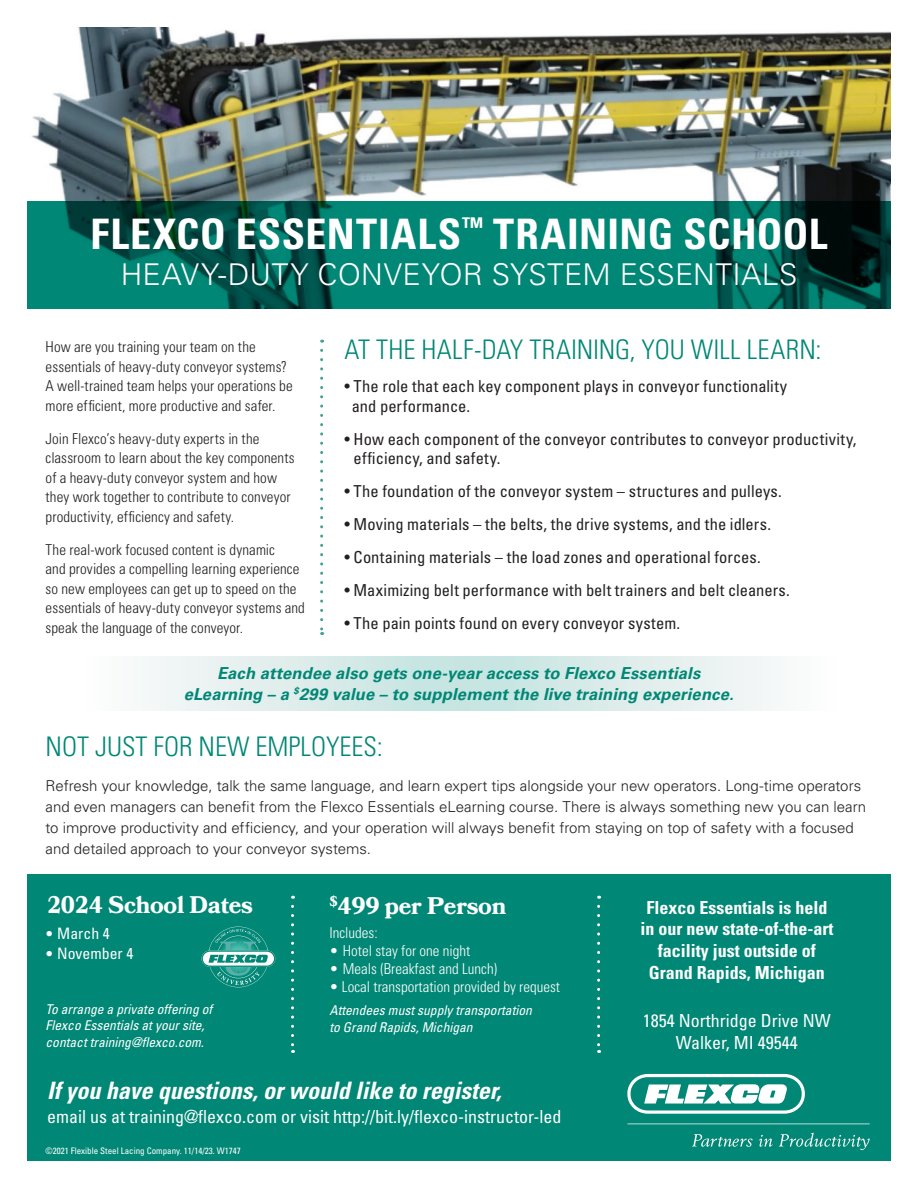
<style>
.page{position:relative;width:918px;height:1188px;background:#fff}
.page>*{position:absolute;margin:0;border:0;box-sizing:border-box;transform-origin:0 0}
.t1{font:700 condensed 42px "Univers LT Std";letter-spacing:.015em;color:#fff}
.t2{font:300 30px "Univers LT Std";letter-spacing:.015em;color:#fff}
.t3{font:300 condensed 27px "Univers LT Std";color:#008775}
.t4{font:italic 700 condensed 24px "Univers LT Std";color:#fff}
.t5{font:700 24px "Bookmania";letter-spacing:-.01em;color:#fff}
.t6{font:condensed 18px/21.6px "Univers LT Std";color:#fff;text-align:center}
.t7{font:700 condensed 18px/21.6px "Univers LT Std";color:#fff;text-align:center}
.t8{font:condensed 16.5px/19.5px "Univers LT Std";letter-spacing:.005em;color:#231f20}
.t9{font:italic 700 16.5px/21px "Univers LT Std";letter-spacing:.01em;color:#008775;text-align:center}
.t10{font:condensed 15.75px "Univers LT Std";color:#fff}
.t11{font:300 condensed 15px/19.5px "Univers LT Std";letter-spacing:.01em;color:#231f20}
.t12{font:300 15px/21px "Univers LT Std";color:#231f20}
.t13{font:300 condensed 15px "Univers LT Std";color:#fff}
.t14{font:italic condensed 13.5px/16.2px "Univers LT Std";color:#fff}
.t15{font:condensed 9px "Univers LT Std";color:#fff}
.s1{font-weight:300;font-size:15px}
</style>
<div class="page">
<img style="left:31px;top:27px;width:860px;height:174px">
<div style="left:27px;top:875px;width:864px;height:286px;background:#008775"></div>
<svg style="left:320px;top:350px;width:3px;height:285px"></svg>
<svg style="left:627px;top:1074px;width:178px;height:40px"></svg>
<svg style="left:692px;top:1134px;width:61px;height:13px"></svg>
<svg style="left:759px;top:1135px;width:14px;height:12px"></svg>
<svg style="left:779px;top:1133px;width:91px;height:17px"></svg>
<svg style="left:627px;top:1124px;width:243px;height:1px"></svg>
<svg style="left:27px;top:201px;width:864px;height:108px;background:#006c5f"></svg>
<svg style="left:145px;top:657px;width:632px;height:53px;background:#dcecea"></svg>
<svg style="left:291px;top:906px;width:3px;height:147px"></svg>
<svg style="left:597px;top:906px;width:3px;height:147px"></svg>
<svg style="left:202px;top:927px;width:73px;height:60px"></svg>
<h1 class="t1" style="left:91px;top:209px;width:738px">FLEXCO ESSENTIALS<sup>™</sup> TRAINING SCHOOL</h1>
<h2 class="t2" style="left:121px;top:257px;width:678px">HEAVY-DUTY CONVEYOR SYSTEM ESSENTIALS</h2>
<p class="t11" style="left:46px;top:337px;width:249px">How are you training your team on the essentials of heavy-duty conveyor systems?<br>A well-trained team helps your operations be more efficient, more productive and safer.</p>
<p class="t11" style="left:46px;top:429px;width:251px">Join Flexco’s heavy-duty experts in the classroom to learn about the key components of a heavy-duty conveyor system and how they work together to contribute to conveyor productivity, efficiency and safety.</p>
<p class="t11" style="left:46px;top:540px;width:261px">The real-work focused content is dynamic<br>and provides a compelling learning experience so new employees can get up to speed on the essentials of heavy-duty conveyor systems and speak the language of the conveyor.</p>
<h3 class="t3" style="left:344px;top:333px;width:478px">AT THE HALF-DAY TRAINING, YOU WILL LEARN:</h3>
<p class="t8" style="left:352px;top:376px;width:437px;text-indent:-7px">• The role that each key component plays in conveyor functionality and performance.</p>
<p class="t8" style="left:354px;top:429px;width:505px;text-indent:-9px">• How each component of the conveyor contributes to conveyor productivity, efficiency, and safety.</p>
<p class="t8" style="left:344px;top:481px;width:439px">• The foundation of the conveyor system – structures and pulleys.</p>
<p class="t8" style="left:344px;top:514px;width:428px">• Moving materials – the belts, the drive systems, and the idlers.</p>
<p class="t8" style="left:344px;top:547px;width:418px">• Containing materials – the load zones and operational forces.</p>
<p class="t8" style="left:344px;top:580px;width:447px">• Maximizing belt performance with belt trainers and belt cleaners.</p>
<p class="t8" style="left:344px;top:613px;width:337px">• The pain points found on every conveyor system.</p>
<p class="t9" style="left:184px;top:663px;width:551px">Each attendee also gets one-year access to Flexco Essentials eLearning – a <sup>$</sup>299 value – to supplement the live training experience.</p>
<h3 class="t3" style="left:46px;top:730px;width:339px">NOT JUST FOR NEW EMPLOYEES:</h3>
<p class="t12" style="left:46px;top:775px;width:822px">Refresh your knowledge, talk the same language, and learn expert tips alongside your new operators. Long-time operators and even managers can benefit from the Flexco Essentials eLearning course. There is always something new you can learn to improve productivity and efficiency, and your operation will always benefit from staying on top of safety with a focused and detailed approach to your conveyor systems.</p>
<h3 class="t5" style="left:47px;top:891px;width:207px">2024 School Dates</h3>
<p class="t10" style="left:45px;top:923px;width:66px"><span class="s1">•</span> March 4</p>
<p class="t10" style="left:45px;top:943px;width:90px"><span class="s1">•</span> November 4</p>
<p class="t14" style="left:46px;top:1001px;width:168px">To arrange a private offering of<br>Flexco Essentials at your site, contact training@flexco.com.</p>
<h3 class="t5" style="left:329px;top:891px;width:178px"><sup>$</sup>499 per Person</h3>
<p class="t13" style="left:329px;top:924px;width:50px">Includes:</p>
<p class="t13" style="left:329px;top:942px;width:142px">• Hotel stay for one night</p>
<p class="t13" style="left:329px;top:960px;width:169px">• Meals (Breakfast and Lunch)</p>
<p class="t13" style="left:329px;top:978px;width:232px">• Local transportation provided by request</p>
<p class="t14" style="left:329px;top:1002px;width:204px">Attendees must supply transportation to Grand Rapids, Michigan</p>
<h3 class="t4" style="left:47px;top:1076px;width:456px">If you have questions, or would like to register,</h3>
<p class="t6" style="left:47px;top:1106px;width:516px">email us at training@flexco.com or visit http://bit.ly/flexco-instructor-led</p>
<p class="t15" style="left:46px;top:1145px;width:197px">©2021 Flexible Steel Lacing Company. 11/14/23. W1747</p>
<p class="t7" style="left:640px;top:897px;width:194px">Flexco Essentials is held in our new state-of-the-art facility just outside of<br>Grand Rapids, Michigan</p>
<p class="t6" style="left:643px;top:1010px;width:189px">1854 Northridge Drive NW<br>Walker, MI 49544</p>
</div>
